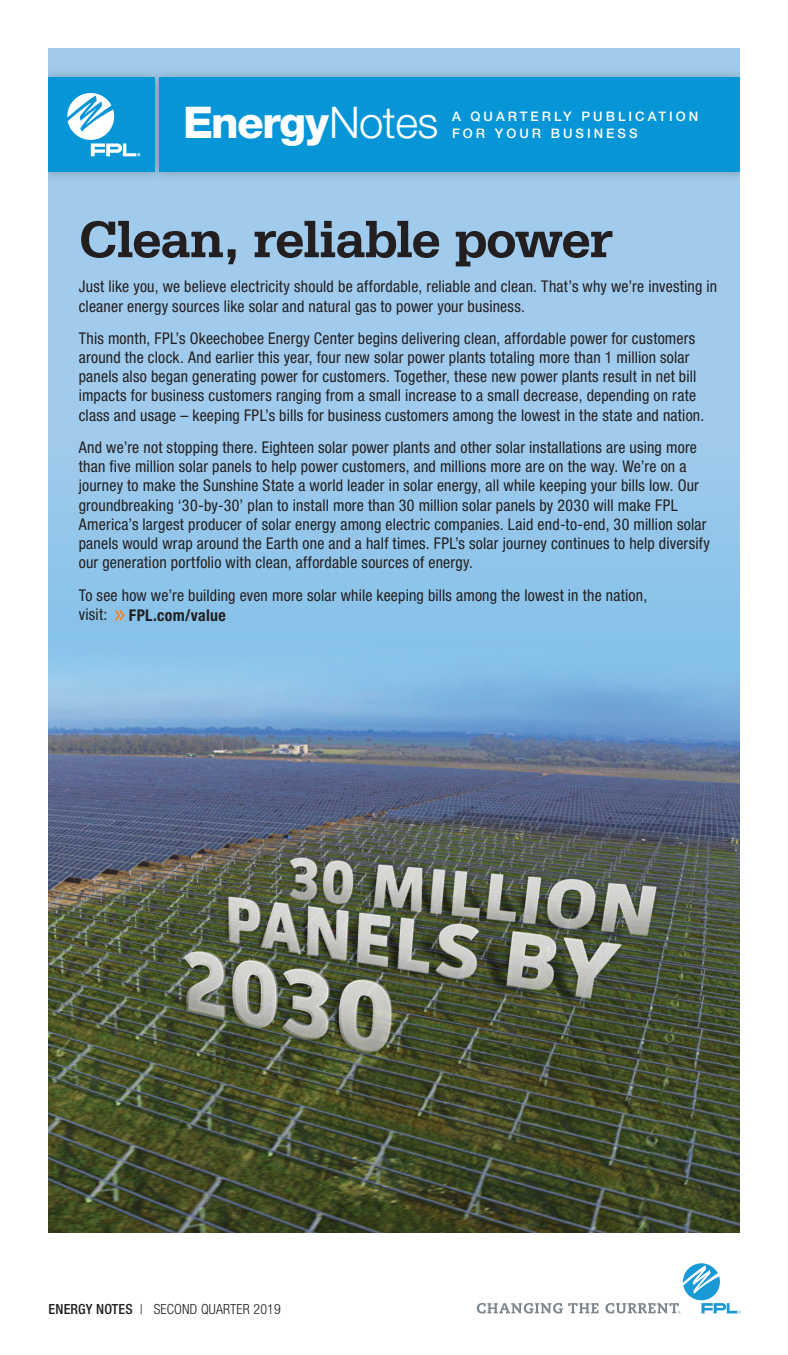
<style>
.page{position:relative;width:788px;height:1355px;background:#fff}
.page>*{position:absolute;margin:0;border:0;box-sizing:border-box;transform-origin:0 0}
.t1{font:700 54.43px "Serifa Std";letter-spacing:-.035em;color:#231f20}
.t2{font:800 43.75px "Helvetica Neue LT Std";letter-spacing:-.04em;color:#fff}
.t3{font:condensed 16.1px/19.2px "Helvetica Neue LT Std";letter-spacing:.015em;color:#231f20}
.t4{font:700 condensed 16.1px "Helvetica Neue LT Std";letter-spacing:.02em;color:#231f20}
.t5{font:300 condensed 14px "Helvetica Neue LT Std";letter-spacing:.01em;color:#231f20}
.t6{font:500 13.12px/17.2px "Helvetica Neue LT Std";letter-spacing:.23em;color:#fff}
.s1{font-weight:300}
.s2{font-weight:500}
</style>
<div class="page">
<img style="left:48px;top:792px;width:692px;height:440px">
<svg style="left:48px;top:48px;width:692px;height:744px;background:#92bee1"></svg>
<div style="left:36px;top:66px;width:715px;height:117px;background:#231f20;opacity:.3"></div>
<div style="left:47px;top:77px;width:108px;height:95px;background:#0696d7"></div>
<div style="left:160px;top:77px;width:580px;height:95px;background:#0696d7"></div>
<svg style="left:67px;top:93px;width:73px;height:64px"></svg>
<div style="left:16px;top:16px;width:31px;height:1256px;background:#fff"></div>
<svg style="left:476px;top:1303px;width:86px;height:10px"></svg>
<svg style="left:568px;top:1303px;width:30px;height:10px"></svg>
<svg style="left:605px;top:1263px;width:135px;height:50px"></svg>
<svg style="left:115px;top:609px;width:10px;height:12px"></svg>
<div style="left:740px;top:3px;width:31px;height:1256px;background:#fff"></div>
<h2 class="t2" style="left:183px;top:96px;width:257px">Energy<span class="s1">Notes</span></h2>
<p class="t6" style="left:452px;top:107px;width:248px">A QUARTERLY PUBLICATION<br>FOR YOUR BUSINESS</p>
<h1 class="t1" style="left:79px;top:207px;width:535px">Clean, reliable power</h1>
<p class="t3" style="left:79px;top:277px;width:640px">Just like you, we believe electricity should be affordable, reliable and clean. That’s why we’re investing in cleaner energy sources like solar and natural gas to power your business.</p>
<p class="t3" style="left:79px;top:328px;width:627px">This month, FPL’s Okeechobee Energy Center begins delivering clean, affordable power for customers around the clock. And earlier this year, four new solar power plants totaling more than 1 million solar panels also began generating power for customers. Together, these new power plants result in net bill impacts for business customers ranging from a small increase to a small decrease, depending on rate class and usage – keeping FPL’s bills for business customers among the lowest in the state and nation.</p>
<p class="t3" style="left:79px;top:437px;width:632px">And we’re not stopping there. Eighteen solar power plants and other solar installations are using more than five million solar panels to help power customers, and millions more are on the way. We’re on a journey to make the Sunshine State a world leader in solar energy, all while keeping your bills low. Our groundbreaking ‘30-by-30’ plan to install more than 30 million solar panels by 2030 will make FPL America’s largest producer of solar energy among electric companies. Laid end-to-end, 30 million solar panels would wrap around the Earth one and a half times. FPL’s solar journey continues to help diversify our generation portfolio with clean, affordable sources of energy.</p>
<p class="t3" style="left:79px;top:585px;width:570px">To see how we’re building even more solar while keeping bills among the lowest in the nation, visit:</p>
<p class="t4" style="left:129px;top:605px;width:98px">FPL.com/value</p>
<p class="t5" style="left:49px;top:1301px;width:234px"><span class="s2">ENERGY NOTES</span> | SECOND QUARTER 2019</p>
</div>
